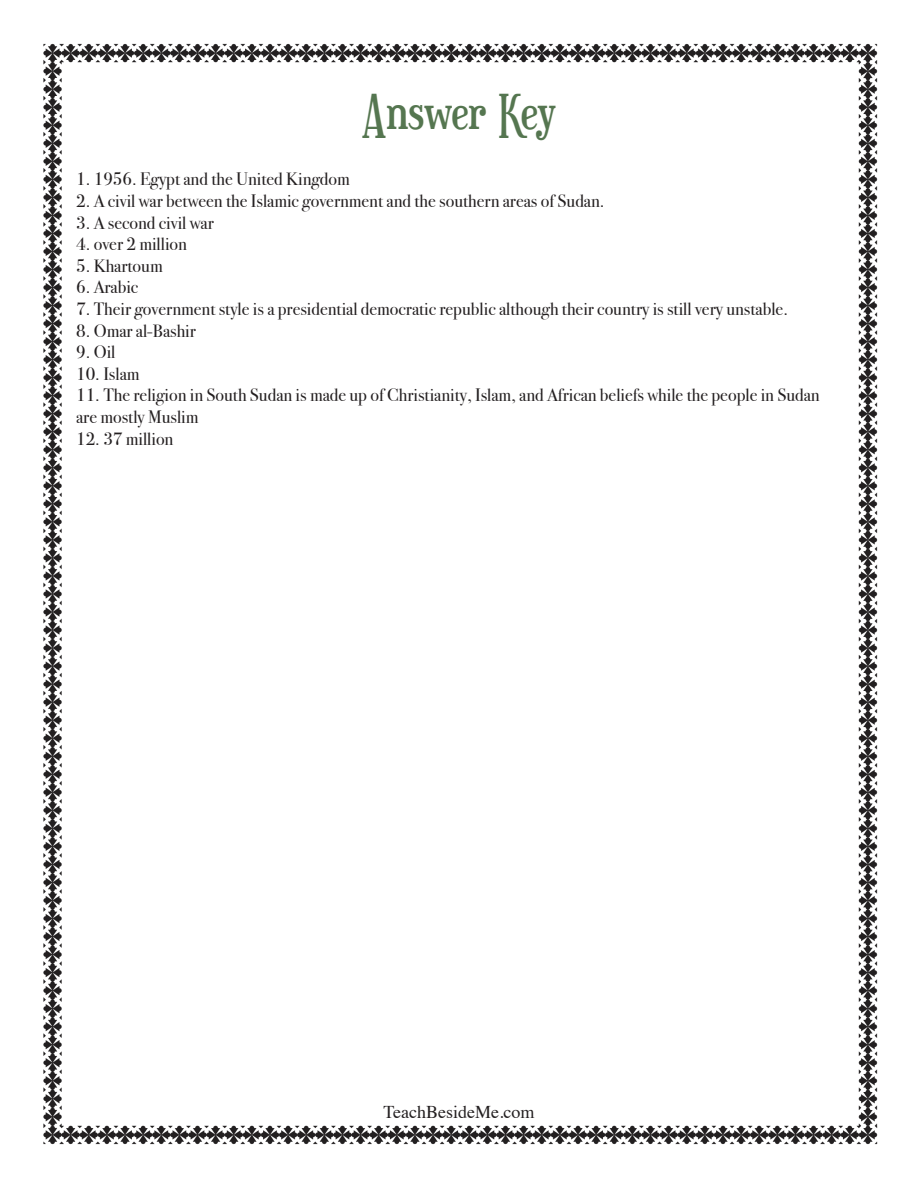
<style>
.page{position:relative;width:918px;height:1188px;background:#fff}
.page>*{position:absolute;margin:0;border:0;box-sizing:border-box;transform-origin:0 0}
.t1{font:48px "Euphorigenic";letter-spacing:-.01em;color:#557650}
.t2{font:18px/21.6px "Bodoni Svty Two ITCTT";color:#231f20}
.t3{font:18px "Times";color:#231f20}
</style>
<div class="page">
<img style="left:43px;top:43px;width:835px;height:1102px">
<p class="t1" style="left:362px;top:82px;width:196px">Answer Key</p>
<p class="t2" style="left:76px;top:167px;width:275px">1. 1956. Egypt and the United Kingdom</p>
<p class="t2" style="left:76px;top:188px;width:530px">2. A civil war between the Islamic government and the southern areas of Sudan.</p>
<p class="t2" style="left:76px;top:210px;width:139px">3. A second civil war</p>
<p class="t2" style="left:76px;top:231px;width:112px">4. over 2 million</p>
<p class="t2" style="left:76px;top:253px;width:88px">5. Khartoum</p>
<p class="t2" style="left:76px;top:275px;width:64px">6. Arabic</p>
<p class="t2" style="left:76px;top:296px;width:713px">7. Their government style is a presidential democratic republic although their country is still very unstable.</p>
<p class="t2" style="left:76px;top:318px;width:121px">8. Omar al-Bashir</p>
<p class="t2" style="left:76px;top:339px;width:41px">9. Oil</p>
<p class="t2" style="left:76px;top:361px;width:65px">10. Islam</p>
<p class="t2" style="left:76px;top:383px;width:745px">11. The religion in South Sudan is made up of Christianity, Islam, and African beliefs while the people in Sudan are mostly Muslim</p>
<p class="t2" style="left:76px;top:426px;width:99px">12. 37 million</p>
<p class="t3" style="left:383px;top:1095px;width:153px">TeachBesideMe.com</p>
</div>
